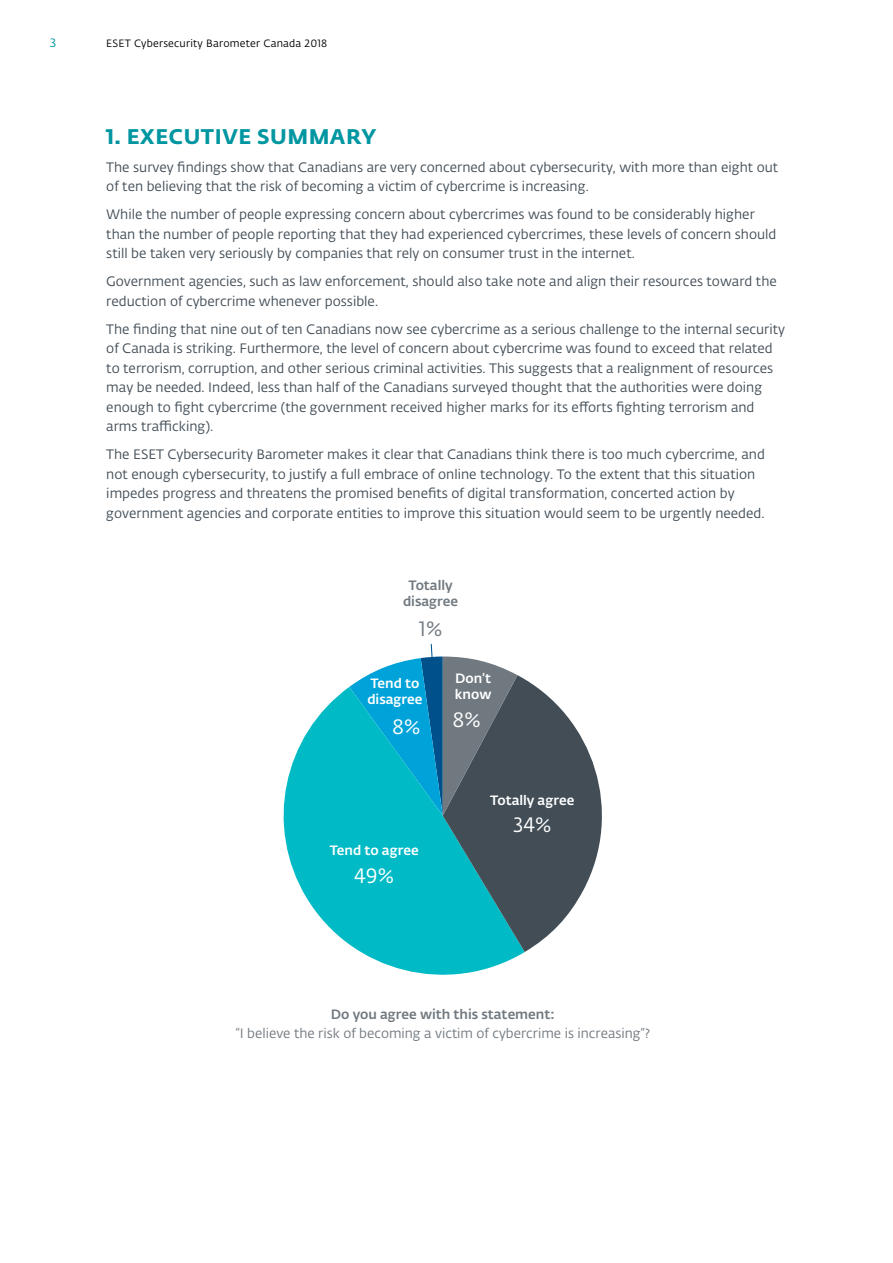
<style>
.page{position:relative;width:893px;height:1263px;background:#fff}
.page>*{position:absolute;margin:0;border:0;box-sizing:border-box;transform-origin:0 0}
.t1{font:21px "Fedra Sans Alt Pro Bold LF";letter-spacing:.03em;color:#0096a1}
.t2{font:20.55px "Fedra Sans Alt Pro Book LF";color:#fff}
.t3{font:20.55px "Fedra Sans Alt Pro Book LF";color:#717980}
.t4{font:13.5px/19.5px "Fedra Sans Alt Pro Book LF";color:#424d56}
.t5{font:13.35px "Fedra Sans Alt Pro Book LF";color:#717980}
.t6{font:13.35px/16px "Fedra Sans Alt Pro Med LF";color:#fff}
.t7{font:13.35px/16px "Fedra Sans Alt Pro Med LF";color:#717980;text-align:center}
.t8{font:12px "Fedra Sans Alt Pro Book LF";color:#0096a1;scale:1.09 1}
.t9{font:10.5px "Fedra Sans Alt Pro Book LF";letter-spacing:.02em;color:#000}
</style>
<div class="page">
<svg style="left:283px;top:687px;width:242px;height:288px;fill:#00bbc5"></svg>
<svg style="left:443px;top:675px;width:159px;height:277px;fill:#424d56"></svg>
<svg style="left:349px;top:643px;width:168px;height:173px;background:#4297ac"></svg>
<p class="t8" style="left:50px;top:35px;width:8px">3</p>
<p class="t9" style="left:106px;top:36px;width:223px">ESET Cybersecurity Barometer Canada 2018</p>
<h1 class="t1" style="left:106px;top:120px;width:271px">1. EXECUTIVE SUMMARY</h1>
<p class="t4" style="left:106px;top:157px;width:673px">The survey findings show that Canadians are very concerned about cybersecurity, with more than eight out of ten believing that the risk of becoming a victim of cybercrime is increasing.</p>
<p class="t4" style="left:106px;top:205px;width:672px">While the number of people expressing concern about cybercrimes was found to be considerably higher than the number of people reporting that they had experienced cybercrimes, these levels of concern should still be taken very seriously by companies that rely on consumer trust in the internet.</p>
<p class="t4" style="left:106px;top:272px;width:672px">Government agencies, such as law enforcement, should also take note and align their resources toward the reduction of cybercrime whenever possible.</p>
<p class="t4" style="left:106px;top:319px;width:680px">The finding that nine out of ten Canadians now see cybercrime as a serious challenge to the internal security of Canada is striking. Furthermore, the level of concern about cybercrime was found to exceed that related to terrorism, corruption, and other serious criminal activities. This suggests that a realignment of resources may be needed. Indeed, less than half of the Canadians surveyed thought that the authorities were doing enough to fight cybercrime (the government received higher marks for its efforts fighting terrorism and arms trafficking).</p>
<p class="t4" style="left:106px;top:444px;width:660px">The ESET Cybersecurity Barometer makes it clear that Canadians think there is too much cybercrime, and not enough cybersecurity, to justify a full embrace of online technology. To the extent that this situation impedes progress and threatens the promised benefits of digital transformation, concerted action by government agencies and corporate entities to improve this situation would seem to be urgently needed.</p>
<p class="t7" style="left:403px;top:577px;width:57px">Totally disagree</p>
<h2 class="t3" style="left:419px;top:614px;width:25px">1%</h2>
<p class="t6" style="left:367px;top:675px;width:57px">Tend to disagree</p>
<h2 class="t2" style="left:392px;top:712px;width:30px">8%</h2>
<p class="t6" style="left:330px;top:842px;width:90px">Tend to agree</p>
<h2 class="t2" style="left:354px;top:862px;width:42px">49%</h2>
<p class="t6" style="left:455px;top:669px;width:38px">Don’t know</p>
<h2 class="t2" style="left:452px;top:705px;width:30px">8%</h2>
<p class="t6" style="left:490px;top:791px;width:86px">Totally agree</p>
<h2 class="t2" style="left:513px;top:811px;width:40px">34%</h2>
<p class="t7" style="left:331px;top:1005px;width:225px">Do you agree with this statement:</p>
<p class="t5" style="left:235px;top:1024px;width:416px">“I believe the risk of becoming a victim of cybercrime is increasing”?</p>
</div>
